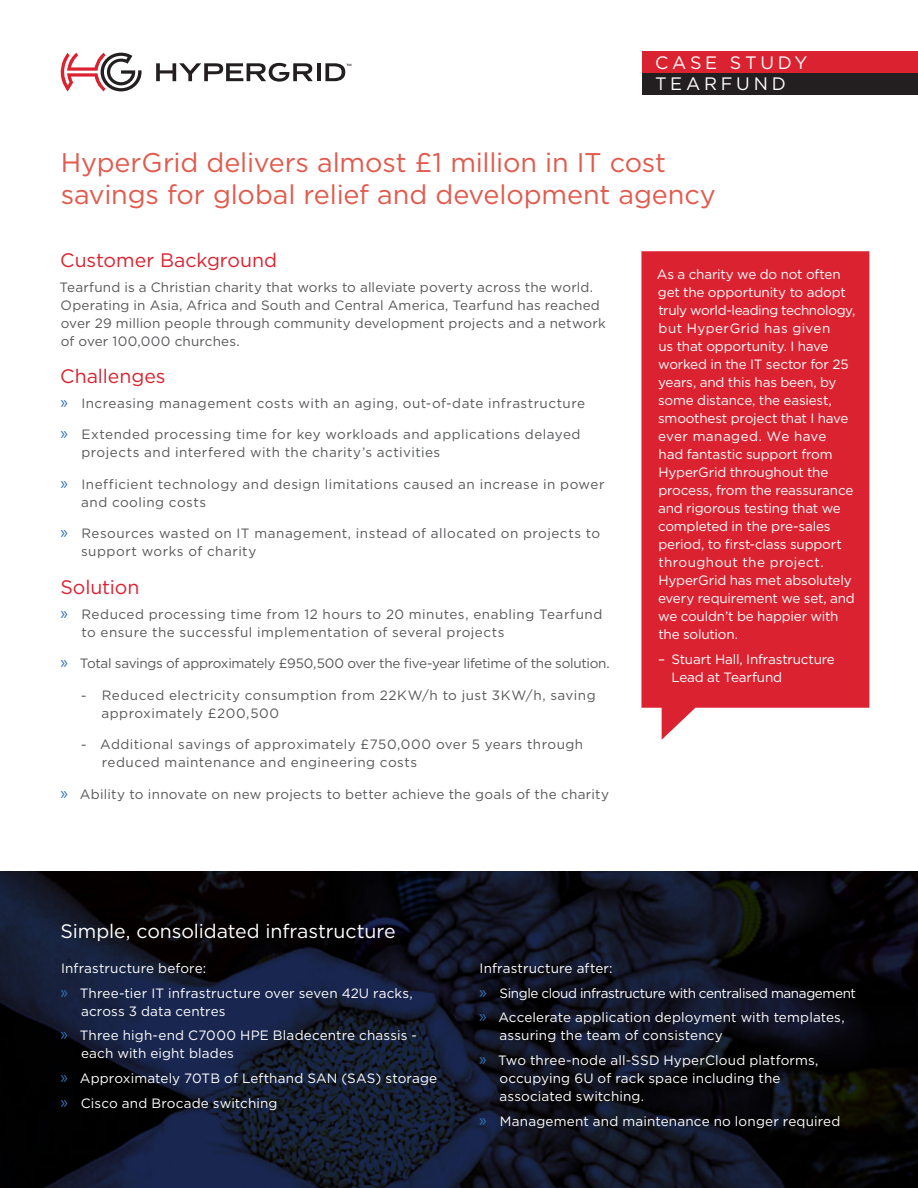
<style>
.page{position:relative;width:918px;height:1188px;background:#fff}
.page>*{position:absolute;margin:0;border:0;box-sizing:border-box;transform-origin:0 0}
.Sub_Title{font:27px/31.5px "Gotham";letter-spacing:-.005em;color:#e15a4d}
.t1{font:19.5px "Gotham";letter-spacing:-.005em;color:#db2230}
.Subhead{font:19.5px "Gotham";letter-spacing:-.005em;color:#fff}
.Body{font:18px "Gotham";letter-spacing:.205em;color:#fff}
.Body-2{font:13.5px/18px "Gotham";letter-spacing:.03em;color:#57585a}
.Sidebar_Quote{font:13.5px/18px "Gotham";letter-spacing:-.01em;color:#fff}
.Sidebar_Quote-2{font:13.5px/18px "Gotham";letter-spacing:.01em;color:#fff}
.Body-3{font:13.5px/18px "Gotham";letter-spacing:.01em;color:#57585a}
.Body-4{font:13.5px "Gotham";letter-spacing:-.025em;color:#57585a}
.Sidebar_Quote-3{font:13.5px "Gotham";letter-spacing:-.03em;color:#fff}
.Body-5{font:13.5px "Gotham";letter-spacing:.01em;color:#fff}
.Sidebar_Quote-4{font:13.5px "Gotham";letter-spacing:.015em;color:#fff}
.Sidebar_Quote_Name{font:13.5px/18px "Gotham";letter-spacing:-.015em;color:#fff}
.s1{font-family:"Myriad Pro";font-size:18px;color:#3073ba}
.s2{font-family:"Helvetica Neue"}
</style>
<div class="page">
<div style="left:642px;top:51px;width:276px;height:22px;background:#db2230"></div>
<div style="left:642px;top:73px;width:276px;height:22px;background:#231f20"></div>
<svg style="left:156px;top:63px;width:157px;height:19px"></svg>
<hr style="left:317px;top:63px;width:4px;height:18px;background:#231f20">
<svg style="left:60px;top:53px;width:82px;height:38px"></svg>
<svg style="left:325px;top:63px;width:26px;height:18px"></svg>
<svg style="left:641px;top:251px;width:228px;height:489px;background:#dd303d"></svg>
<img style="left:0;top:872px;width:918px;height:316px">
<p class="Body" style="left:655px;top:51px;width:154px">CASE STUDY</p>
<p class="Body" style="left:655px;top:73px;width:132px">TEARFUND</p>
<p class="Sub_Title" style="left:61px;top:146px;width:657px">HyperGrid delivers almost £1 million in IT cost savings for global relief and development agency</p>
<p class="t1" style="left:60px;top:247px;width:218px">Customer Background</p>
<p class="Body-3" style="left:59px;top:278px;width:548px">Tearfund is a Christian charity that works to alleviate poverty across the world.<br>Operating in Asia, Africa and South and Central America, Tearfund has reached over 29 million people through community development projects and a network of over 100,000 churches.</p>
<p class="t1" style="left:60px;top:364px;width:107px">Challenges</p>
<p class="Body-2" style="left:61px;top:394px;width:526px"><span class="s1">»</span> Increasing management costs with an aging, out-of-date infrastructure</p>
<p class="Body-2" style="left:81px;top:425px;width:501px;text-indent:-21px"><span class="s1">»</span> Extended processing time for key workloads and applications delayed projects and interfered with the charity’s activities</p>
<p class="Body-2" style="left:81px;top:475px;width:525px;text-indent:-20px"><span class="s1">»</span> Inefficient technology and design limitations caused an increase in power and cooling costs</p>
<p class="Body-2" style="left:81px;top:524px;width:520px;text-indent:-21px"><span class="s1">»</span> Resources wasted on IT management, instead of allocated on projects to support works of charity</p>
<p class="t1" style="left:60px;top:574px;width:80px">Solution</p>
<p class="Body-2" style="left:81px;top:605px;width:522px;text-indent:-21px"><span class="s1">»</span> Reduced processing time from 12 hours to 20 minutes, enabling Tearfund to ensure the successful implementation of several projects</p>
<p class="Body-4" style="left:61px;top:655px;width:551px"><span class="s1">»</span> Total savings of approximately £950,500 over the five-year lifetime of the solution.</p>
<p class="Body-2" style="left:101px;top:686px;width:496px;text-indent:-20px"><span class="s2">-</span> Reduced electricity consumption from 22KW/h to just 3KW/h, saving approximately £200,500</p>
<p class="Body-2" style="left:102px;top:735px;width:483px;text-indent:-20px"><span class="s2">-</span> Additional savings of approximately £750,000 over 5 years through reduced maintenance and engineering costs</p>
<p class="Body-2" style="left:61px;top:785px;width:550px"><span class="s1">»</span> Ability to innovate on new projects to better achieve the goals of the charity</p>
<p class="Sidebar_Quote" style="left:657px;top:265px;width:200px">As a charity we do not often get the opportunity to adopt truly world-leading technology, but HyperGrid has given<br>us that opportunity. I have worked in the IT sector for 25 years, and this has been, by some distance, the easiest, smoothest project that I have ever managed. We have<br>had fantastic support from<br>HyperGrid throughout the process, from the reassurance and rigorous testing that we completed in the pre-sales period, to first-class support throughout the project.<br>HyperGrid has met absolutely every requirement we set, and we couldn’t be happier with the solution.</p>
<p class="Sidebar_Quote_Name" style="left:671px;top:650px;width:165px;text-indent:-13px">– Stuart Hall, Infrastructure<br>Lead at Tearfund</p>
<p class="Subhead" style="left:60px;top:918px;width:337px">Simple, consolidated infrastructure</p>
<p class="Body-5" style="left:61px;top:960px;width:147px">Infrastructure before:</p>
<p class="Sidebar_Quote-2" style="left:81px;top:984px;width:333px;text-indent:-20px"><span class="s1">»</span> Three-tier IT infrastructure over seven 42U racks, across 3 data centres</p>
<p class="Sidebar_Quote-2" style="left:81px;top:1026px;width:338px;text-indent:-20px"><span class="s1">»</span> Three high-end C7000 HPE Bladecentre chassis - each with eight blades</p>
<p class="Sidebar_Quote-2" style="left:61px;top:1069px;width:378px"><span class="s1">»</span> Approximately 70TB of Lefthand SAN (SAS) storage</p>
<p class="Sidebar_Quote-2" style="left:61px;top:1094px;width:218px"><span class="s1">»</span> Cisco and Brocade switching</p>
<p class="Body-5" style="left:480px;top:960px;width:135px">Infrastructure after:</p>
<p class="Sidebar_Quote-3" style="left:479px;top:984px;width:378px"><span class="s1">»</span> Single cloud infrastructure with centralised management</p>
<p class="Sidebar_Quote-2" style="left:500px;top:1008px;width:347px;text-indent:-20px"><span class="s1">»</span> Accelerate application deployment with templates, assuring the team of consistency</p>
<p class="Sidebar_Quote-2" style="left:500px;top:1051px;width:321px;text-indent:-20px"><span class="s1">»</span> Two three-node all-SSD HyperCloud platforms, occupying 6U of rack space including the associated switching.</p>
<p class="Sidebar_Quote-4" style="left:479px;top:1113px;width:363px"><span class="s1">»</span> Management and maintenance no longer required</p>
</div>
